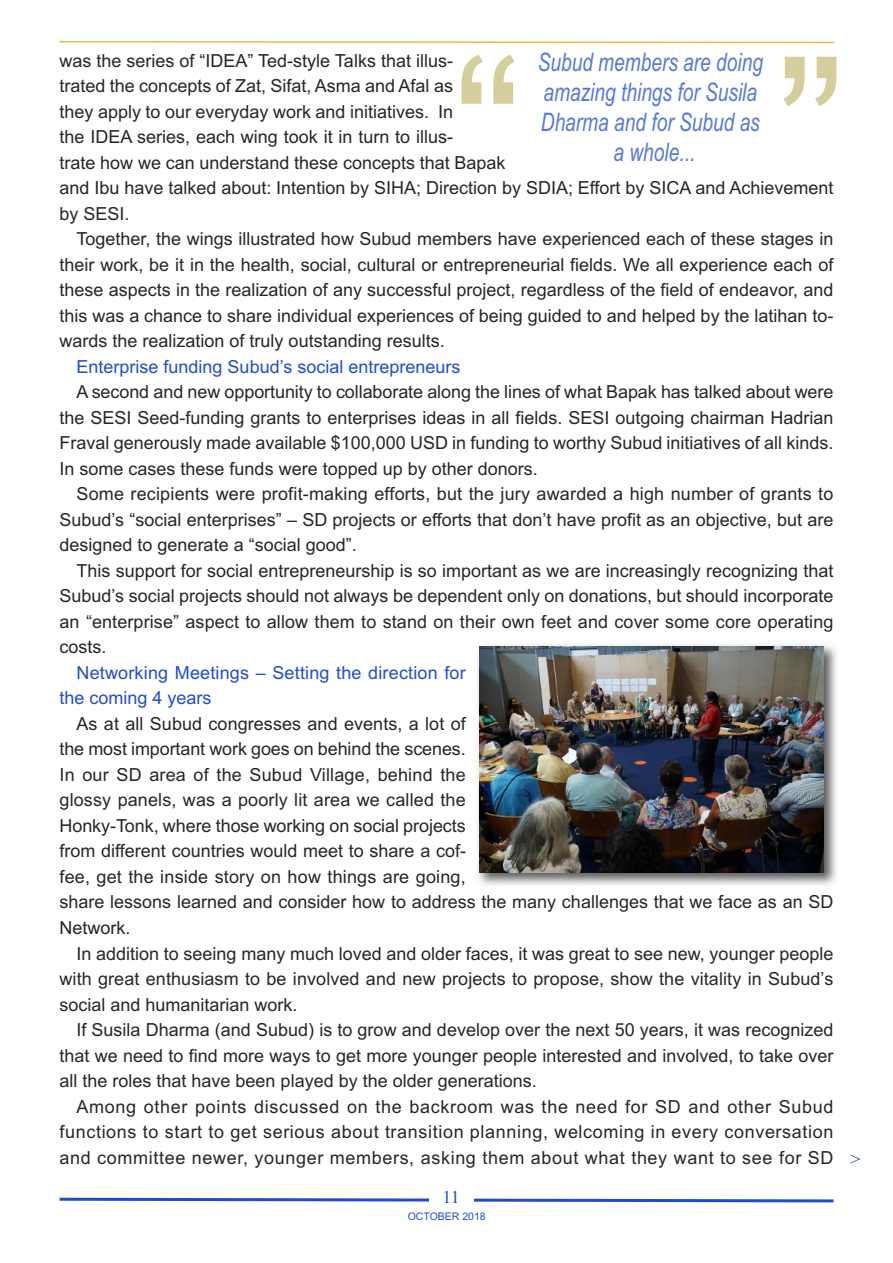
<style>
.page{position:relative;width:893px;height:1263px;background:#fff}
.page>*{position:absolute;margin:0;border:0;box-sizing:border-box;transform-origin:0 0}
.t1{font:210px "Arial";color:#d5cd9b}
.t2{font:italic 25.5px/30px "Arial";color:#5877dc;text-align:center;scale:.75 1}
.t3{font:18px/25.5px "Arial";color:#272627;text-align:justify}
.t4{font:18px/25.5px "Arial";color:#234bd1}
.t5{font:18px "Times New Roman";color:#224acc}
.t6{font:italic 18px "Times New Roman";color:#234bd1}
.t7{font:10.5px "Arial";color:#224acc}
</style>
<div class="page">
<svg style="left:59px;top:1197px;width:775px;height:6px"></svg>
<div style="left:429px;top:1191px;width:44px;height:37px;background:#fff"></div>
<svg style="left:59px;top:41px;width:776px;height:3px"></svg>
<img style="left:478px;top:644px;width:359px;height:242px">
<img style="left:479px;top:646px;width:344px;height:226px">
<h2 class="t2" style="left:538px;top:47px;width:302px">Subud members are doing amazing things for Susila<br>Dharma and for Subud as a whole...</h2>
<p class="t3" style="left:60px;top:48px;width:775px;text-align:left">was the series of “IDEA” Ted-style Talks that illus-<br>trated the concepts of Zat, Sifat, Asma and Afal as<br>they apply to our everyday work and initiatives. In<br>the IDEA series, each wing took it in turn to illus-<br>trate how we can understand these concepts that Bapak<br>and Ibu have talked about: Intention by SIHA; Direction by SDIA; Effort by SICA and Achievement by SESI.</p>
<p class="t3" style="left:60px;top:226px;width:775px;text-indent:17px">Together, the wings illustrated how Subud members have experienced each of these stages in their work, be it in the health, social, cultural or entrepreneurial fields. We all experience each of these aspects in the realization of any successful project, regardless of the field of endeavor, and this was a chance to share individual experiences of being guided to and helped by the latihan to&shy;wards the realization of truly outstanding results.</p>
<p class="t4" style="left:77px;top:354px;width:385px">Enterprise funding Subud’s social entrepreneurs</p>
<p class="t3" style="left:60px;top:379px;width:775px;text-indent:17px">A second and new opportunity to collaborate along the lines of what Bapak has talked about were the SESI Seed-funding grants to enterprises ideas in all fields. SESI outgoing chairman Hadrian Fraval generously made available $100,000 USD in funding to worthy Subud initiatives of all kinds.<br>In some cases these funds were topped up by other donors.</p>
<p class="t3" style="left:60px;top:481px;width:775px;text-indent:17px">Some recipients were profit-making efforts, but the jury awarded a high number of grants to Subud’s “social enterprises” – SD projects or efforts that don’t have profit as an objective, but are designed to generate a “social good”.</p>
<p class="t3" style="left:60px;top:558px;width:775px;text-indent:17px">This support for social entrepreneurship is so important as we are increasingly recognizing that Subud’s social projects should not always be dependent only on donations, but should incorporate an “enterprise” aspect to allow them to stand on their own feet and cover some core operating costs.</p>
<p class="t4" style="left:60px;top:660px;width:408px;text-indent:17px">Networking Meetings – Setting the direction for the coming 4 years</p>
<p class="t3" style="left:60px;top:711px;width:775px;text-align:left;text-indent:17px">As at all Subud congresses and events, a lot of<br>the most important work goes on behind the scenes.<br>In our SD area of the Subud Village, behind the<br>glossy panels, was a poorly lit area we called the<br>Honky-Tonk, where those working on social projects<br>from different countries would meet to share a cof-<br>fee, get the inside story on how things are going,<br>share lessons learned and consider how to address the many challenges that we face as an SD Network.</p>
<p class="t3" style="left:59px;top:940px;width:775px;text-indent:17px">In addition to seeing many much loved and older faces, it was great to see new, younger people with great enthusiasm to be involved and new projects to propose, show the vitality in Subud’s social and humanitarian work.</p>
<p class="t3" style="left:59px;top:1017px;width:775px;text-indent:17px">If Susila Dharma (and Subud) is to grow and develop over the next 50 years, it was recognized that we need to find more ways to get more younger people interested and involved, to take over all the roles that have been played by the older generations.</p>
<p class="t3" style="left:60px;top:1093px;width:775px;text-indent:17px">Among other points discussed on the backroom was the need for SD and other Subud functions to start to get serious about transition planning, welcoming in every conversation and committee newer, younger members, asking them about what they want to see for SD</p>
<p class="t5" style="left:442px;top:1186px;width:19px">11</p>
<p class="t7" style="left:408px;top:1210px;width:80px">OCTOBER 2018</p>
<h1 class="t1" style="left:453px;top:13px;width:394px">“ ”</h1>
<p class="t6" style="left:850px;top:1148px;width:14px">&gt;</p>
</div>
